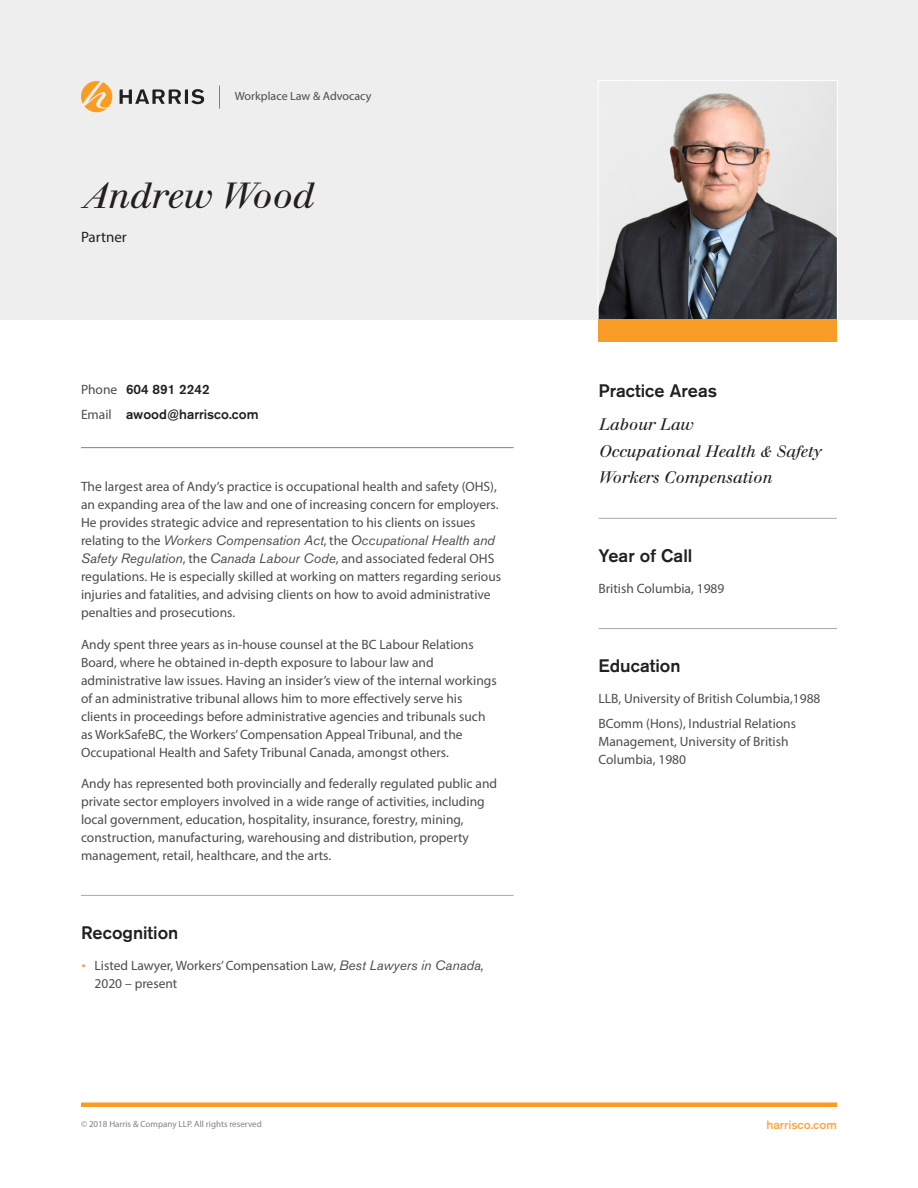
<style>
.page{position:relative;width:918px;height:1188px;background:#fff}
.page>*{position:absolute;margin:0;border:0;box-sizing:border-box;transform-origin:0 0}
.Name{font:italic 36px "Walbaum";color:#231f20}
.Header_With_Line_for{font:500 18px "Akzidenz Grotesk BQ";color:#231f20}
.Header_With_No_Line{font:500 18px "Akzidenz Grotesk BQ";color:#231f20}
.Header_With_Line{font:500 18px "Akzidenz Grotesk BQ";color:#231f20}
.Practice_Areas{font:italic 16.5px "Walbaum";color:#231f20}
.Position{font:15px "Myriad Pro";color:#231f20}
.Profile_Paragraph{font:13.5px/18px "Myriad Pro";color:#4b4c4d}
.Top_Paragraph_With_L{font:13.5px/18px "Myriad Pro";color:#4b4c4d}
.Contact_Info{font:500 13.5px "Akzidenz Grotesk BQ";color:#231f20}
.t1{font:12px "Myriad Pro";color:#4b4c4d}
.t2{font:500 12px "Akzidenz Grotesk BQ";color:#faa948}
.t3{font:9px "Myriad Pro";color:#808285}
.s1{font-family:"Myriad Pro";font-weight:400;color:#4b4c4d}
.s2{font-family:"Akzidenz Grotesk BQ";font-style:italic}
.s3{font-family:"Walbaum";font-style:italic;font-size:12px;color:#f89c27}
</style>
<div class="page">
<div style="left:81px;top:1102px;width:756px;height:5px;background:#f89c27"></div>
<div style="left:0;top:0;width:918px;height:320px;background:#eeeeef"></div>
<svg style="left:598px;top:80px;width:240px;height:240px"></svg>
<hr style="left:81px;top:447px;width:433px;height:1px;background:#808285">
<hr style="left:81px;top:895px;width:433px;height:1px;background:#a8a9ad">
<hr style="left:598px;top:518px;width:239px;height:1px;background:#a8a9ad">
<hr style="left:598px;top:628px;width:239px;height:1px;background:#a8a9ad">
<svg style="left:120px;top:89px;width:84px;height:15px"></svg>
<svg style="left:81px;top:81px;width:31px;height:31px"></svg>
<svg style="left:219px;top:85px;width:1px;height:24px"></svg>
<div style="left:598px;top:320px;width:239px;height:22px;background:#f89c27"></div>
<p class="t1" style="left:235px;top:89px;width:138px">Workplace Law &amp; Advocacy</p>
<p class="Name" style="left:81px;top:175px;width:233px">Andrew Wood</p>
<p class="Position" style="left:81px;top:228px;width:47px">Partner</p>
<p class="Contact_Info" style="left:81px;top:381px;width:130px"><span class="s1">Phone</span> 604 891 2242</p>
<p class="Contact_Info" style="left:81px;top:406px;width:179px"><span class="s1">Email</span> awood@harrisco.com</p>
<p class="Top_Paragraph_With_L" style="left:81px;top:477px;width:422px">The largest area of Andy’s practice is occupational health and safety (OHS), an expanding area of the law and one of increasing concern for employers.<br>He provides strategic advice and representation to his clients on issues relating to the <span class="s2">Workers Compensation Act</span>, the <span class="s2">Occupational Health and Safety Regulation</span>, the <span class="s2">Canada Labour Code</span>, and associated federal OHS regulations. He is especially skilled at working on matters regarding serious injuries and fatalities, and advising clients on how to avoid administrative penalties and prosecutions.</p>
<p class="Profile_Paragraph" style="left:81px;top:635px;width:417px">Andy spent three years as in-house counsel at the BC Labour Relations Board, where he obtained in-depth exposure to labour law and administrative law issues. Having an insider’s view of the internal workings of an administrative tribunal allows him to more effectively serve his clients in proceedings before administrative agencies and tribunals such as WorkSafeBC, the Workers’ Compensation Appeal Tribunal, and the Occupational Health and Safety Tribunal Canada, amongst others.</p>
<p class="Profile_Paragraph" style="left:81px;top:774px;width:418px">Andy has represented both provincially and federally regulated public and private sector employers involved in a wide range of activities, including local government, education, hospitality, insurance, forestry, mining, construction, manufacturing, warehousing and distribution, property management, retail, healthcare, and the arts.</p>
<p class="Header_With_Line" style="left:81px;top:921px;width:99px">Recognition</p>
<p class="Top_Paragraph_With_L" style="left:94px;top:957px;width:391px;text-indent:-14px"><span class="s3">•</span> Listed Lawyer, Workers’ Compensation Law, <span class="s2">Best Lawyers in Canada,<br></span>2020 – present</p>
<p class="Header_With_No_Line" style="left:598px;top:380px;width:120px">Practice Areas</p>
<p class="Practice_Areas" style="left:598px;top:415px;width:96px">Labour Law</p>
<p class="Practice_Areas" style="left:598px;top:441px;width:224px">Occupational Health &amp; Safety</p>
<p class="Practice_Areas" style="left:598px;top:468px;width:175px">Workers Compensation</p>
<p class="Header_With_Line_for" style="left:598px;top:544px;width:95px">Year of Call</p>
<p class="Top_Paragraph_With_L" style="left:598px;top:579px;width:127px">British Columbia, 1989</p>
<p class="Header_With_Line_for" style="left:598px;top:655px;width:84px">Education</p>
<p class="Top_Paragraph_With_L" style="left:598px;top:690px;width:224px">LLB, University of British Columbia,1988</p>
<p class="Top_Paragraph_With_L" style="left:598px;top:714px;width:199px">BComm (Hons), Industrial Relations<br>Management, University of British<br>Columbia, 1980</p>
<p class="t3" style="left:81px;top:1119px;width:182px">© 2018 Harris &amp; Company LLP. All rights reserved</p>
<p class="t2" style="left:766px;top:1117px;width:72px">harrisco.com</p>
</div>
